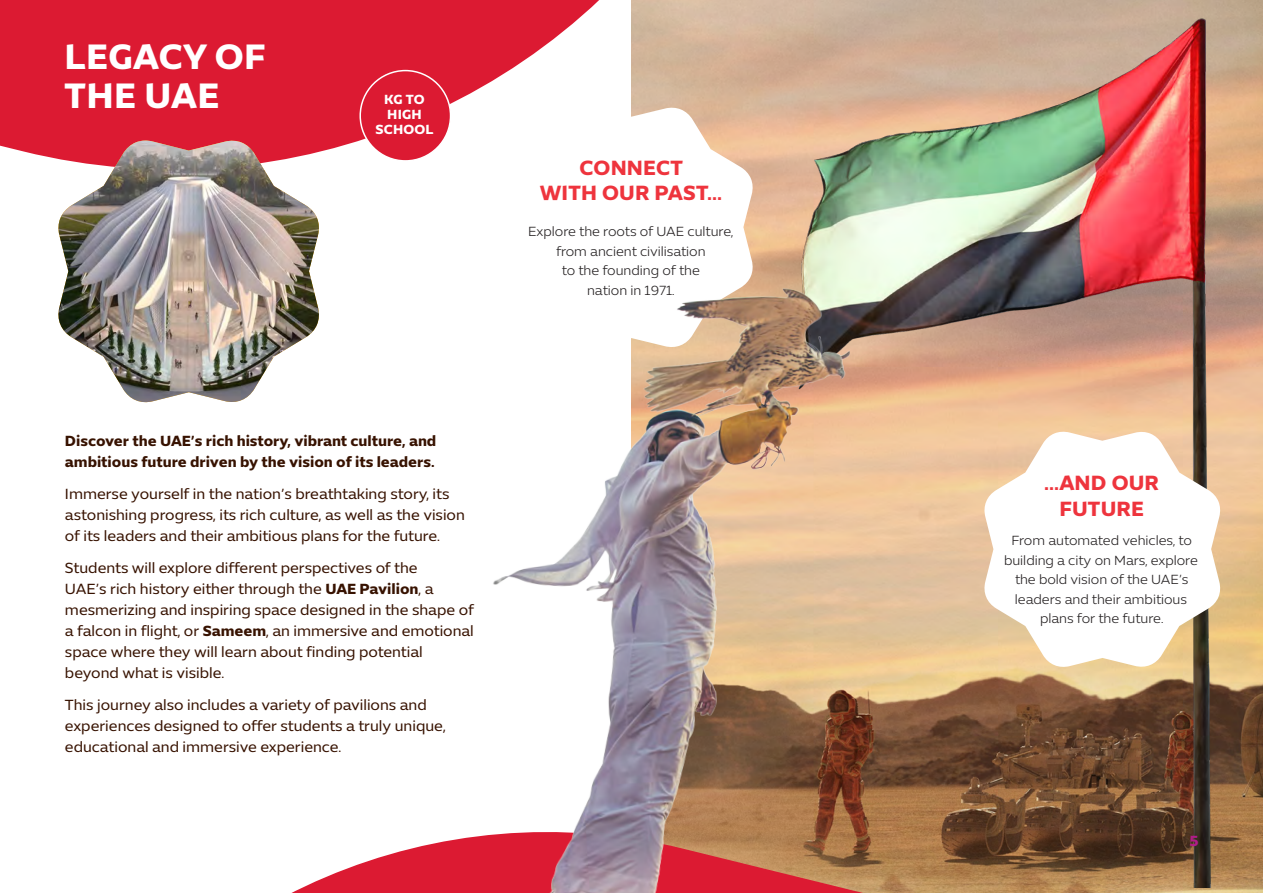
<style>
.page{position:relative;width:1263px;height:893px;background:#fff}
.page>*{position:absolute;margin:0;border:0;box-sizing:border-box;transform-origin:0 0}
.Headline{font:700 36px/39px "Expo Sans Std";letter-spacing:.005em;color:#fff}
.Headline-2{font:700 21px/25.2px "Expo Sans Std";letter-spacing:.01em;color:#ee343d;text-align:center}
.t1{font:15px/21px "Expo Sans Std";color:#371200}
.t2{font:700 15px/21px "Expo Sans Std";color:#371200}
.t3{font:700 15px "Expo Sans Std";color:#b11c89}
.Headline_-_Secondary{font:300 13.5px/19.5px "Expo Sans Std";color:#231f20;text-align:center}
.Headline_-_Secondary-2{font:700 13.5px/15px "Expo Sans Std";letter-spacing:.01em;color:#fff;text-align:center}
.s1{font-weight:700}
</style>
<div class="page">
<svg style="left:0;top:0;width:599px;height:159px;fill:#dc1a32"></svg>
<svg style="left:291px;top:839px;width:972px;height:54px"></svg>
<img style="left:796px;top:0;width:467px;height:887px">
<svg style="left:508px;top:107px;width:245px;height:159px"></svg>
<svg style="left:982px;top:431px;width:239px;height:238px"></svg>
<img style="left:454px;top:266px;width:432px;height:627px">
<div style="left:360px;top:71px;width:90px;height:90px;background:#dc1a32;border-radius:50%"></div>
<div style="left:359px;top:70px;width:92px;height:92px;border:2px solid #fff;border-radius:50%"></div>
<img style="left:57px;top:140px;width:262px;height:263px">
<p class="Headline" style="left:65px;top:36px;width:203px">LEGACY OF<br>THE UAE</p>
<p class="Headline_-_Secondary-2" style="left:376px;top:92px;width:59px">KG TO<br>HIGH<br>SCHOOL</p>
<p class="Headline-2" style="left:540px;top:155px;width:184px">CONNECT<br>WITH OUR PAST...</p>
<p class="Headline_-_Secondary" style="left:528px;top:222px;width:207px">Explore the roots of UAE culture, from ancient civilisation<br>to the founding of the<br>nation in 1971.</p>
<p class="t2" style="left:65px;top:430px;width:373px">Discover the UAE’s rich history, vibrant culture, and ambitious future driven by the vision of its leaders.</p>
<p class="t1" style="left:65px;top:483px;width:401px">Immerse yourself in the nation’s breathtaking story, its astonishing progress, its rich culture, as well as the vision of its leaders and their ambitious plans for the future.</p>
<p class="t1" style="left:65px;top:557px;width:410px">Students will explore different perspectives of the<br>UAE’s rich history either through the <span class="s1">UAE Pavilion</span>, a mesmerizing and inspiring space designed in the shape of a falcon in flight, or <span class="s1">Sameem</span>, an immersive and emotional space where they will learn about finding potential beyond what is visible.</p>
<p class="t1" style="left:65px;top:694px;width:382px">This journey also includes a variety of pavilions and experiences designed to offer students a truly unique, educational and immersive experience.</p>
<p class="Headline-2" style="left:1044px;top:470px;width:116px">...AND OUR<br>FUTURE</p>
<p class="Headline_-_Secondary" style="left:1004px;top:531px;width:195px">From automated vehicles, to building a city on Mars, explore the bold vision of the UAE’s leaders and their ambitious plans for the future.</p>
<p class="t3" style="left:1189px;top:831px;width:11px">5</p>
</div>
